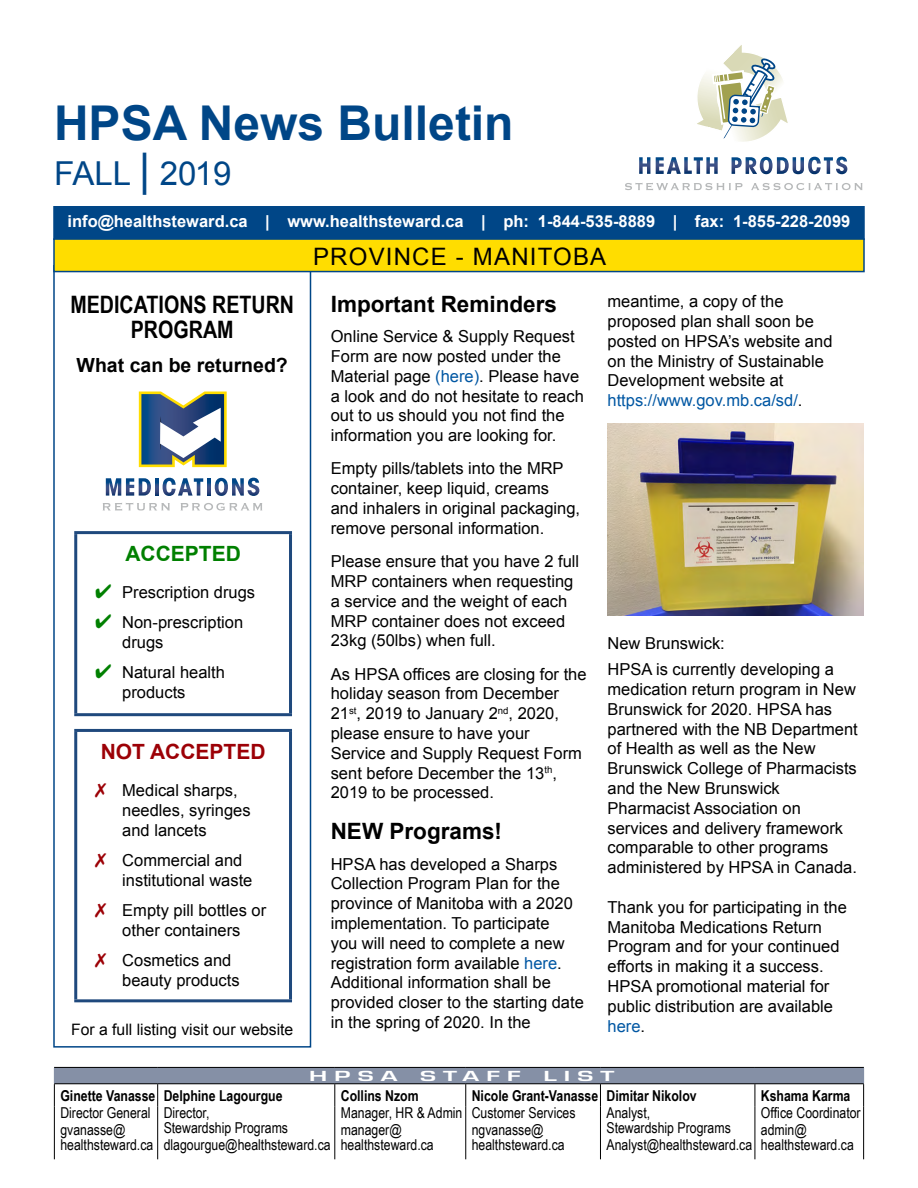
<style>
.page{position:relative;width:918px;height:1188px;background:#fff}
.page>*{position:absolute;margin:0;border:0;box-sizing:border-box;transform-origin:0 0}
.t1{font:700 48px "Arial";color:#004687}
.t2{font:33px "Arial";color:#004687}
.t3{font:700 24px/25.8px "Arial Narrow";color:#000;text-align:center}
.t4{font:24px "Arial";color:#000}
.t5{font:700 22.5px "Arial";color:#000}
.t6{font:700 21px "Arial";color:#9c0006}
.t7{font:700 21px "Arial";color:#008000}
.t8{font:700 19.5px "Arial";color:#000}
.t9{font:16.5px/19.8px "Arial";color:#000}
.t10{font:700 16.5px "Arial";color:#fff}
.t11{font:15.75px "Arial";color:#000}
.t12{font:15px/17.7px "Arial Narrow";color:#000}
.t13{font:700 15px "Arial Narrow";color:#000}
.t14{font:600 13.5px "Eurostile";letter-spacing:.3em;color:#fff;scale:1.75 1}
.s1{font-size:45px}
.s2{color:#008000}
.s3{color:#0057a3}
</style>
<div class="page">
<div style="left:53px;top:265px;width:258px;height:783px;background:#fff;border:2px solid #004687"></div>
<div style="left:53px;top:206px;width:812px;height:34px;background:#004687"></div>
<div style="left:53px;top:238px;width:812px;height:34px;background:#fd0;border:2px solid #004687"></div>
<svg style="left:139px;top:392px;width:88px;height:75px"></svg>
<svg style="left:103px;top:503px;width:67px;height:8px"></svg>
<svg style="left:180px;top:503px;width:82px;height:7px"></svg>
<svg style="left:106px;top:478px;width:45px;height:18px"></svg>
<svg style="left:155px;top:478px;width:4px;height:17px"></svg>
<svg style="left:163px;top:478px;width:40px;height:18px"></svg>
<svg style="left:207px;top:478px;width:4px;height:17px"></svg>
<svg style="left:215px;top:478px;width:44px;height:18px"></svg>
<hr style="left:74px;top:531px;width:218px;height:3px;background:#1f497d">
<hr style="left:74px;top:534px;width:3px;height:179px;background:#1f497d">
<hr style="left:289px;top:534px;width:3px;height:179px;background:#1f497d">
<hr style="left:74px;top:713px;width:218px;height:3px;background:#1f497d">
<hr style="left:74px;top:729px;width:218px;height:3px;background:#1f497d">
<hr style="left:74px;top:732px;width:3px;height:267px;background:#1f497d">
<hr style="left:289px;top:732px;width:3px;height:267px;background:#1f497d">
<hr style="left:74px;top:999px;width:218px;height:3px;background:#1f497d">
<img style="left:608px;top:423px;width:255px;height:192px">
<svg style="left:697px;top:45px;width:91px;height:97px"></svg>
<svg style="left:625px;top:183px;width:117px;height:7px"></svg>
<svg style="left:751px;top:183px;width:112px;height:7px"></svg>
<svg style="left:639px;top:157px;width:11px;height:17px"></svg>
<svg style="left:656px;top:157px;width:62px;height:17px"></svg>
<svg style="left:732px;top:157px;width:115px;height:17px"></svg>
<div style="left:54px;top:1067px;width:810px;height:17px;background:#8590a6"></div>
<svg style="left:157px;top:1084px;width:1px;height:23px"></svg>
<svg style="left:334px;top:1084px;width:1px;height:23px"></svg>
<svg style="left:465px;top:1084px;width:1px;height:23px"></svg>
<svg style="left:600px;top:1084px;width:1px;height:23px"></svg>
<svg style="left:755px;top:1084px;width:1px;height:23px"></svg>
<hr style="left:54px;top:1107px;width:1px;height:52px;background:#000">
<hr style="left:157px;top:1107px;width:1px;height:52px;background:#000">
<hr style="left:334px;top:1107px;width:1px;height:52px;background:#000">
<hr style="left:465px;top:1107px;width:1px;height:52px;background:#000">
<hr style="left:600px;top:1107px;width:1px;height:52px;background:#000">
<hr style="left:755px;top:1107px;width:1px;height:52px;background:#000">
<hr style="left:863px;top:1107px;width:1px;height:52px;background:#000">
<hr style="left:54px;top:1067px;width:104px;height:1px;background:#000">
<hr style="left:158px;top:1067px;width:177px;height:1px;background:#000">
<hr style="left:335px;top:1067px;width:131px;height:1px;background:#000">
<hr style="left:466px;top:1067px;width:134px;height:1px;background:#000">
<hr style="left:600px;top:1067px;width:155px;height:1px;background:#000">
<hr style="left:755px;top:1067px;width:109px;height:1px;background:#000">
<hr style="left:54px;top:1083px;width:104px;height:1px;background:#000">
<hr style="left:158px;top:1083px;width:177px;height:1px;background:#000">
<hr style="left:335px;top:1083px;width:131px;height:1px;background:#000">
<hr style="left:466px;top:1083px;width:134px;height:1px;background:#000">
<hr style="left:600px;top:1083px;width:155px;height:1px;background:#000">
<hr style="left:755px;top:1083px;width:109px;height:1px;background:#000">
<svg style="left:54px;top:1083px;width:1px;height:24px"></svg>
<svg style="left:863px;top:1083px;width:1px;height:24px"></svg>
<h1 class="t1" style="left:54px;top:91px;width:461px">HPSA News Bulletin</h1>
<h2 class="t2" style="left:54px;top:151px;width:179px">FALL <span class="s1">|</span> 2019</h2>
<p class="t10" style="left:68px;top:211px;width:784px">info@healthsteward.ca | www.healthsteward.ca | ph: 1-844-535-8889 | fax: 1-855-228-2099</p>
<h3 class="t4" style="left:313px;top:241px;width:89px">Province</h3>
<h3 class="t4" style="left:456px;top:241px;width:56px">- Manitoba</h3>
<h3 class="t3" style="left:70px;top:290px;width:225px">Medications Return<br>Program</h3>
<p class="t8" style="left:77px;top:352px;width:213px">What can be returned?</p>
<p class="t7" style="left:125px;top:540px;width:117px">Accepted</p>
<p class="t9" style="left:95px;top:583px;width:161px"><span class="s2">✔</span> Prescription drugs</p>
<p class="t9" style="left:122px;top:613px;width:123px;text-indent:-27px"><span class="s2">✔</span> Non-prescription drugs</p>
<p class="t9" style="left:122px;top:663px;width:104px;text-indent:-27px"><span class="s2">✔</span> Natural health products</p>
<p class="t6" style="left:101px;top:738px;width:166px">Not Accepted</p>
<p class="t9" style="left:122px;top:781px;width:130px">Medical sharps, needles, syringes and lancets</p>
<p class="t9" style="left:122px;top:850px;width:132px">Commercial and institutional waste</p>
<p class="t9" style="left:122px;top:900px;width:145px">Empty pill bottles or other containers</p>
<p class="t9" style="left:122px;top:950px;width:119px">Cosmetics and beauty products</p>
<p class="t11" style="left:71px;top:1020px;width:224px">For a full listing visit our website</p>
<h3 class="t5" style="left:331px;top:289px;width:228px">Important Reminders</h3>
<p class="t9" style="left:331px;top:327px;width:255px">Online Service &amp; Supply Request<br>Form are now posted under the<br>Material page <span class="s3">(here)</span>. Please have a look and do not hesitate to reach out to us should you not find the information you are looking for.</p>
<p class="t9" style="left:331px;top:459px;width:251px">Empty pills/tablets into the MRP container, keep liquid, creams and inhalers in original packaging, remove personal information.</p>
<p class="t9" style="left:331px;top:552px;width:250px">Please ensure that you have 2 full<br>MRP containers when requesting a service and the weight of each<br>MRP container does not exceed<br>23kg (50lbs) when full.</p>
<p class="t9" style="left:331px;top:664px;width:257px">As HPSA offices are closing for the holiday season from December<br>21<sup>st</sup>, 2019 to January 2<sup>nd</sup>, 2020, please ensure to have your<br>Service and Supply Request Form sent before December the 13<sup>th</sup>,<br>2019 to be processed.</p>
<h3 class="t5" style="left:331px;top:816px;width:173px">NEW Programs!</h3>
<p class="t9" style="left:331px;top:854px;width:255px">HPSA has developed a Sharps<br>Collection Program Plan for the province of Manitoba with a 2020 implementation. To participate<br>you will need to complete a new registration form available <span class="s3">here</span>.<br>Additional information shall be provided closer to the starting date in the spring of 2020. In the</p>
<p class="t9" style="left:608px;top:292px;width:227px">meantime, a copy of the proposed plan shall soon be posted on HPSA’s website and on the Ministry of Sustainable<br>Development website at <span class="s3">https://www.gov.mb.ca/sd/</span>.</p>
<p class="t9" style="left:608px;top:630px;width:228px;line-height:26.5px">New Brunswick:<br>HPSA is currently developing a</p>
<p class="t9" style="left:608px;top:680px;width:252px">medication return program in New<br>Brunswick for 2020. HPSA has partnered with the NB Department of Health as well as the New<br>Brunswick College of Pharmacists and the New Brunswick<br>Pharmacist Association on services and delivery framework comparable to other programs administered by HPSA in Canada.</p>
<p class="t9" style="left:608px;top:897px;width:241px">Thank you for participating in the<br>Manitoba Medications Return<br>Program and for your continued efforts in making it a success.<br>HPSA promotional material for public distribution are available <span class="s3">here</span>.</p>
<p class="t14" style="left:309px;top:1068px;width:52px">HPSA</p>
<p class="t14" style="left:420px;top:1068px;width:59px">STAFF</p>
<p class="t14" style="left:543px;top:1068px;width:42px">LIST</p>
<p class="t13" style="left:60px;top:1084px;width:224px">Ginette Vanasse Delphine Lagourgue</p>
<p class="t13" style="left:341px;top:1084px;width:79px">Collins Nzom</p>
<p class="t13" style="left:472px;top:1084px;width:226px">Nicole Grant-Vanasse Dimitar Nikolov</p>
<p class="t13" style="left:761px;top:1084px;width:91px">Kshama Karma</p>
<p class="t12" style="left:60px;top:1103px;width:92px">Director General gvanasse@</p>
<p class="t12" style="left:60px;top:1136px;width:94px">healthsteward.ca</p>
<p class="t12" style="left:761px;top:1103px;width:101px">Office Coordinator admin@</p>
<p class="t12" style="left:761px;top:1136px;width:94px">healthsteward.ca</p>
<p class="t12" style="left:341px;top:1103px;width:123px">Manager, HR &amp; Admin manager@</p>
<p class="t12" style="left:341px;top:1136px;width:94px">healthsteward.ca</p>
<p class="t12" style="left:472px;top:1103px;width:105px">Customer Services ngvanasse@</p>
<p class="t12" style="left:472px;top:1136px;width:94px">healthsteward.ca</p>
<p class="t12" style="left:164px;top:1104px;width:126px;line-height:15px">Director,<br>Stewardship Programs</p>
<p class="t12" style="left:164px;top:1136px;width:169px">dlagourgue@healthsteward.ca</p>
<p class="t12" style="left:606px;top:1104px;width:126px;line-height:15px">Analyst,<br>Stewardship Programs</p>
<p class="t12" style="left:606px;top:1136px;width:147px">Analyst@healthsteward.ca</p>
</div>
